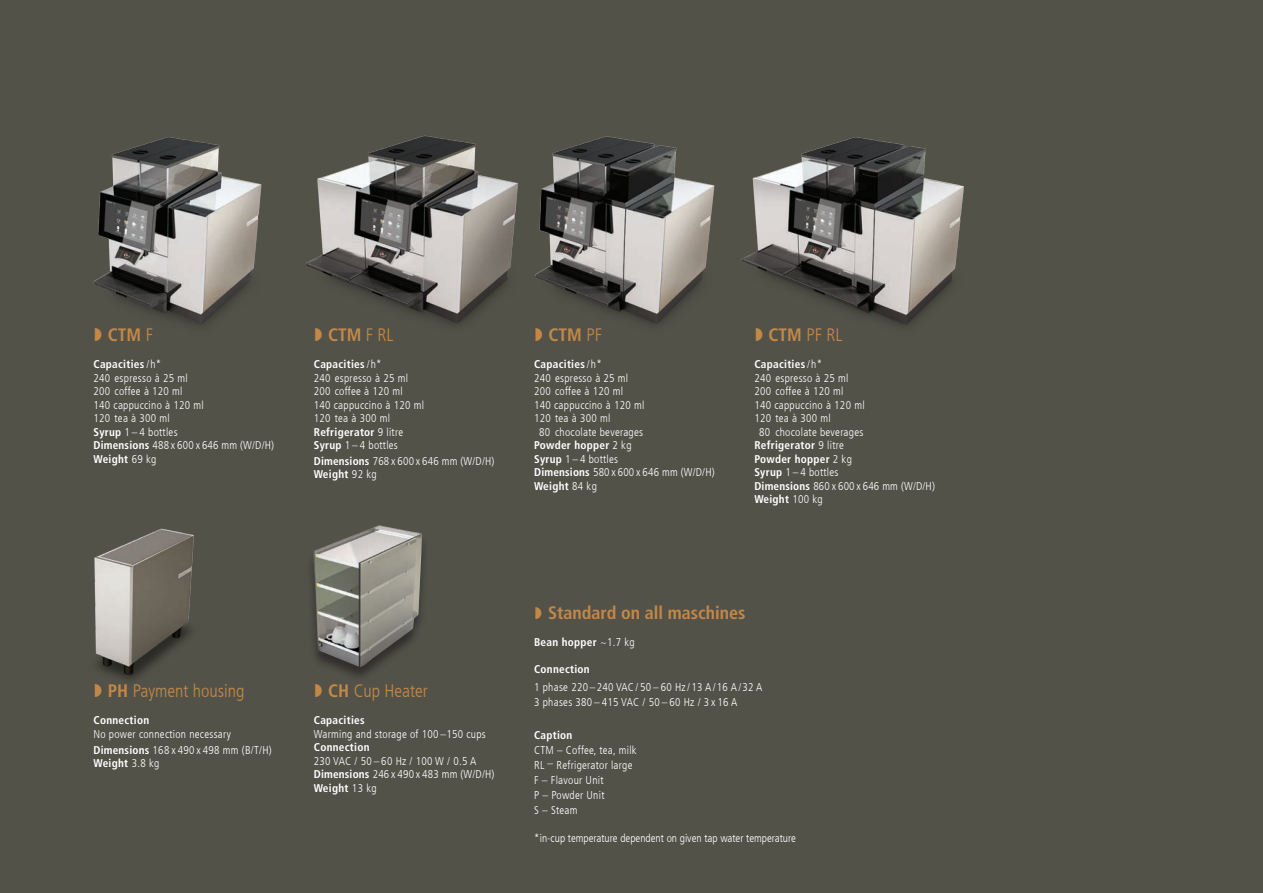
<style>
.page{position:relative;width:1263px;height:893px;background:#535249}
.page>*{position:absolute;margin:0;border:0;box-sizing:border-box;transform-origin:0 0}
.t1{font:700 condensed 18px "Frutiger LT Com";color:#c48846}
.t2{font:300 condensed 18px "Frutiger LT Com";color:#c48846}
.t3{font:300 condensed 11.25px/13.5px "Frutiger LT Com";letter-spacing:.025em;color:#fff}
.t4{font:700 condensed 11.25px "Frutiger LT Com";letter-spacing:.025em;color:#fff}
.t5{font:300 condensed 11.25px "Frutiger LT Com";color:#fff}
.s1{font-weight:300}
.s2{font-weight:700}
</style>
<div class="page">
<img style="left:94px;top:528px;width:100px;height:152px">
<img style="left:313px;top:525px;width:111px;height:152px">
<img style="left:535px;top:136px;width:180px;height:189px">
<img style="left:306px;top:135px;width:212px;height:190px">
<img style="left:742px;top:137px;width:222px;height:189px">
<img style="left:93px;top:137px;width:169px;height:188px">
<h1 class="t1" style="left:108px;top:324px;width:47px">CTM <span class="s1">F</span></h1>
<p class="t3" style="left:94px;top:358px;width:182px"><span class="s2">Capacities</span> /h*<br>240 espresso à 25 ml<br>200 coffee à 120 ml<br>140 cappuccino à 120 ml<br>120 tea à 300 ml<br><span class="s2">Syrup</span> 1 – 4 bottles<br><span class="s2">Dimensions</span> 488 x 600 x 646 mm (W/D/H)<br><span class="s2">Weight</span> 69 kg</p>
<h1 class="t1" style="left:328px;top:324px;width:67px">CTM <span class="s1">F RL</span></h1>
<p class="t3" style="left:314px;top:358px;width:112px"><span class="s2">Capacities</span> /h*<br>240 espresso à 25 ml<br>200 coffee à 120 ml<br>140 cappuccino à 120 ml<br>120 tea à 300 ml<br><span class="s2">Refrigerator</span> 9 litre<br><span class="s2">Syrup</span> 1 – 4 bottles</p>
<p class="t3" style="left:314px;top:454px;width:182px"><span class="s2">Dimensions</span> 768 x 600 x 646 mm (W/D/H)<br><span class="s2">Weight</span> 92 kg</p>
<h1 class="t2" style="left:108px;top:680px;width:138px"><span class="s2">PH</span> Payment housing</h1>
<p class="t4" style="left:94px;top:714px;width:57px">Connection</p>
<p class="t3" style="left:94px;top:726px;width:180px;line-height:15.6px">No power connection necessary<br><span class="s2">Dimensions</span> 168 x 490 x 498 mm (B/T/H)</p>
<p class="t4" style="left:94px;top:756px;width:67px">Weight <span class="s1">3.8 kg</span></p>
<h1 class="t2" style="left:328px;top:680px;width:101px"><span class="s2">CH</span> Cup Heater</h1>
<p class="t4" style="left:314px;top:714px;width:52px">Capacities</p>
<p class="t3" style="left:314px;top:727px;width:173px">Warming and storage of 100 –150 cups</p>
<p class="t4" style="left:314px;top:741px;width:57px">Connection</p>
<p class="t3" style="left:314px;top:754px;width:182px">230 VAC / 50 – 60 Hz / 100 W / 0.5 A<br><span class="s2">Dimensions</span> 246 x 490 x 483 mm (W/D/H)<br><span class="s2">Weight</span> 13 kg</p>
<h1 class="t1" style="left:548px;top:324px;width:55px">CTM <span class="s1">PF</span></h1>
<p class="t4" style="left:534px;top:358px;width:69px">Capacities <span class="s1">/h*</span></p>
<p class="t3" style="left:534px;top:371px;width:96px">240 espresso à 25 ml</p>
<p class="t3" style="left:534px;top:385px;width:91px">200 coffee à 120 ml</p>
<p class="t3" style="left:534px;top:398px;width:112px">140 cappuccino à 120 ml</p>
<p class="t3" style="left:534px;top:412px;width:78px">120 tea à 300 ml</p>
<p class="t3" style="left:539px;top:425px;width:105px">80 chocolate beverages</p>
<p class="t4" style="left:534px;top:439px;width:99px">Powder hopper <span class="s1">2 kg</span></p>
<p class="t3" style="left:534px;top:452px;width:86px"><span class="s2">Syrup</span> 1 – 4 bottles</p>
<p class="t3" style="left:534px;top:466px;width:182px"><span class="s2">Dimensions</span> 580 x 600 x 646 mm (W/D/H)</p>
<p class="t4" style="left:534px;top:479px;width:64px">Weight <span class="s1">84 kg</span></p>
<h1 class="t2" style="left:769px;top:324px;width:75px"><span class="s2">CTM</span> PF RL</h1>
<p class="t4" style="left:754px;top:358px;width:69px">Capacities <span class="s1">/h*</span></p>
<p class="t3" style="left:754px;top:371px;width:96px">240 espresso à 25 ml</p>
<p class="t3" style="left:754px;top:385px;width:91px">200 coffee à 120 ml</p>
<p class="t3" style="left:754px;top:398px;width:112px">140 cappuccino à 120 ml</p>
<p class="t3" style="left:754px;top:412px;width:78px">120 tea à 300 ml</p>
<p class="t3" style="left:759px;top:425px;width:106px">80 chocolate beverages</p>
<p class="t4" style="left:754px;top:439px;width:91px">Refrigerator <span class="s1">9 litre</span></p>
<p class="t4" style="left:754px;top:452px;width:99px">Powder hopper <span class="s1">2 kg</span></p>
<p class="t3" style="left:754px;top:466px;width:86px"><span class="s2">Syrup</span> 1 – 4 bottles</p>
<p class="t3" style="left:754px;top:479px;width:182px"><span class="s2">Dimensions</span> 860 x 600 x 646 mm (W/D/H)</p>
<p class="t4" style="left:754px;top:493px;width:70px">Weight <span class="s1">100 kg</span></p>
<h1 class="t1" style="left:548px;top:602px;width:199px">Standard on all maschines</h1>
<p class="t4" style="left:534px;top:636px;width:102px">Bean hopper <span class="s1">~1.7 kg</span></p>
<p class="t4" style="left:534px;top:663px;width:57px">Connection</p>
<p class="t3" style="left:534px;top:679px;width:230px;line-height:15.6px">1 phase 220 – 240 VAC / 50 – 60 Hz/13 A /16 A /32 A<br>3 phases 380 – 415 VAC / 50 – 60 Hz / 3 x 16 A</p>
<p class="t4" style="left:534px;top:728px;width:40px">Caption</p>
<p class="t3" style="left:534px;top:742px;width:104px;line-height:15px">CTM – Coffee, tea, milk<br>RL – Refrigerator large<br>F – Flavour Unit<br>P – Powder Unit<br>S – Steam</p>
<p class="t5" style="left:534px;top:832px;width:263px">*in-cup temperature dependent on given tap water temperature</p>
</div>
